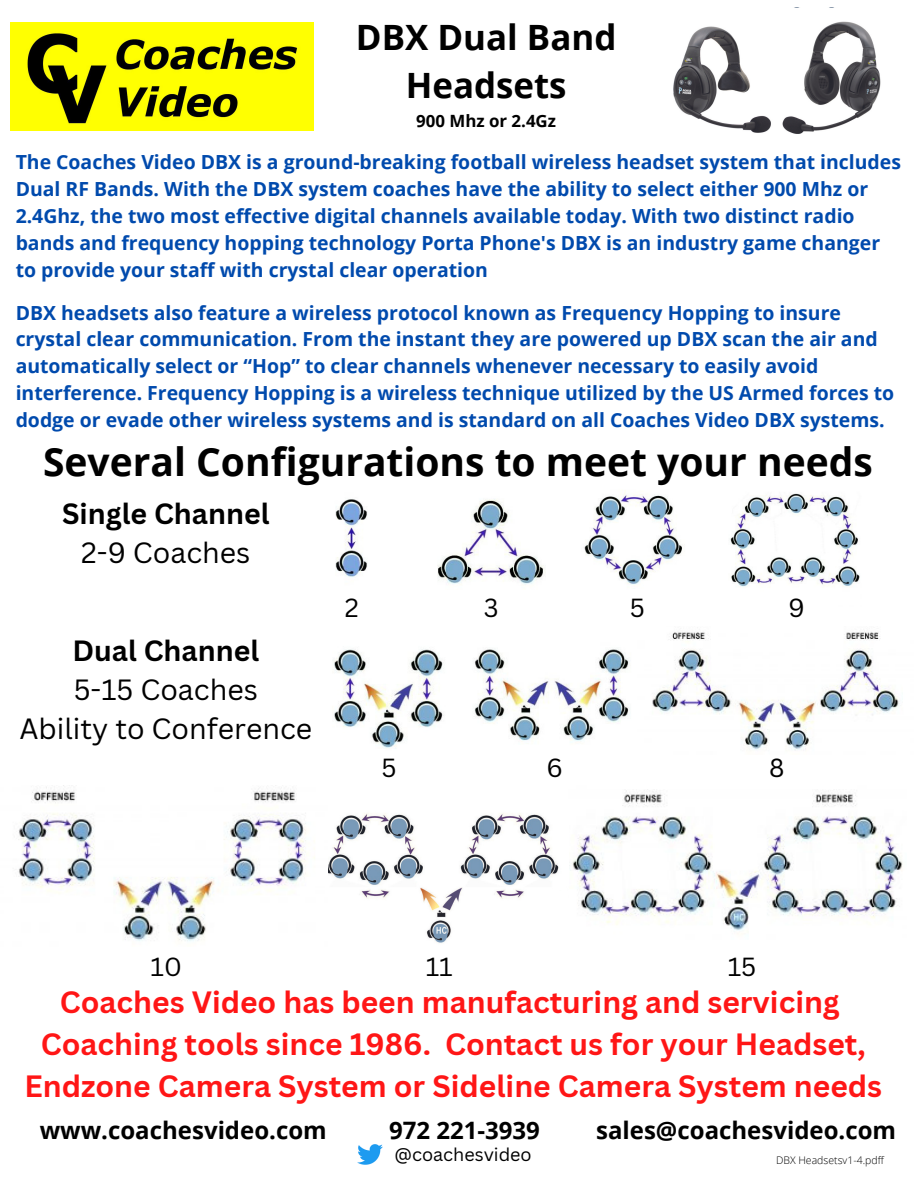
<style>
.page{position:relative;width:918px;height:1188px;background:#fff}
.page>*{position:absolute;margin:0;border:0;box-sizing:border-box;transform-origin:0 0}
.t1{font:700 39px "Open Sans";color:#000}
.t2{font:700 34.95px/48.3px "Open Sans";color:#000;text-align:center}
.t3{font:700 30px/41.7px "Canva Sans";color:#ff1616;text-align:center}
.t4{font:28.5px/39.3px "Canva Sans";color:#000;text-align:center}
.t5{font:700 28.5px "Canva Sans";color:#000}
.t6{font:25.5px "Canva Sans";color:#000}
.t7{font:700 24px "Open Sans";color:#000}
.t8{font:700 19.5px/26.8px "Open Sans";color:#004aad}
.t9{font:18px "Canva Sans";color:#000}
.t10{font:700 16.95px "Open Sans";color:#000}
.t11{font:300 10.5px "Open Sans";color:#000}
</style>
<div class="page">
<img style="left:11px;top:22px;width:302px;height:108px">
<img style="left:673px;top:7px;width:208px;height:127px">
<img style="left:438px;top:499px;width:107px;height:86px">
<img style="left:584px;top:490px;width:98px;height:95px">
<img style="left:335px;top:499px;width:32px;height:78px">
<img style="left:730px;top:493px;width:130px;height:94px">
<img style="left:334px;top:649px;width:110px;height:100px">
<img style="left:572px;top:789px;width:331px;height:142px">
<img style="left:474px;top:649px;width:155px;height:92px">
<img style="left:652px;top:631px;width:247px;height:119px">
<img style="left:328px;top:813px;width:231px;height:130px">
<img style="left:18px;top:785px;width:297px;height:156px">
<img style="left:357px;top:1145px;width:25px;height:20px">
<h2 class="t2" style="left:356px;top:12px;width:262px">DBX Dual Band<br>Headsets</h2>
<p class="t10" style="left:416px;top:109px;width:141px">900 Mhz or 2.4Gz</p>
<p class="t8" style="left:16px;top:148px;width:887px">The Coaches Video DBX is a ground-breaking football wireless headset system that includes Dual RF Bands. With the DBX system coaches have the ability to select either 900 Mhz or 2.4Ghz, the two most effective digital channels available today. With two distinct radio bands and frequency hopping technology Porta Phone's DBX is an industry game changer to provide your staff with crystal clear operation</p>
<p class="t8" style="left:16px;top:299px;width:880px">DBX headsets also feature a wireless protocol known as Frequency Hopping to insure crystal clear communication. From the instant they are powered up DBX scan the air and automatically select or “Hop” to clear channels whenever necessary to easily avoid interference. Frequency Hopping is a wireless technique utilized by the US Armed forces to dodge or evade other wireless systems and is standard on all Coaches Video DBX systems.</p>
<h1 class="t1" style="left:43px;top:434px;width:831px">Several Configurations to meet your needs</h1>
<h3 class="t5" style="left:62px;top:493px;width:209px">Single Channel</h3>
<h3 class="t4" style="left:81px;top:532px;width:171px">2-9 Coaches</h3>
<h3 class="t5" style="left:72px;top:630px;width:188px">Dual Channel</h3>
<h3 class="t4" style="left:19px;top:669px;width:294px">5-15 Coaches<br>Ability to Conference</h3>
<h3 class="t6" style="left:345px;top:589px;width:15px">2</h3>
<h3 class="t6" style="left:484px;top:589px;width:16px">3</h3>
<h3 class="t6" style="left:630px;top:589px;width:17px">5</h3>
<h3 class="t6" style="left:789px;top:589px;width:18px">9</h3>
<h3 class="t6" style="left:382px;top:750px;width:17px">5</h3>
<h3 class="t6" style="left:547px;top:750px;width:18px">6</h3>
<h3 class="t6" style="left:769px;top:750px;width:17px">8</h3>
<h3 class="t6" style="left:151px;top:949px;width:33px">10</h3>
<h3 class="t6" style="left:426px;top:949px;width:29px">11</h3>
<h3 class="t6" style="left:728px;top:949px;width:30px">15</h3>
<h3 class="t3" style="left:24px;top:981px;width:859px">Coaches Video has been manufacturing and servicing<br>Coaching tools since 1986. Contact us for your Headset,<br>Endzone Camera System or Sideline Camera System needs</h3>
<p class="t7" style="left:40px;top:1114px;width:289px">www.coachesvideo.com</p>
<p class="t7" style="left:389px;top:1114px;width:152px">972 221-3939</p>
<p class="t7" style="left:596px;top:1114px;width:302px">sales@coachesvideo.com</p>
<p class="t9" style="left:395px;top:1142px;width:139px">@coachesvideo</p>
<p class="t11" style="left:776px;top:1152px;width:109px">DBX Headsetsv1-4.pdff</p>
</div>
